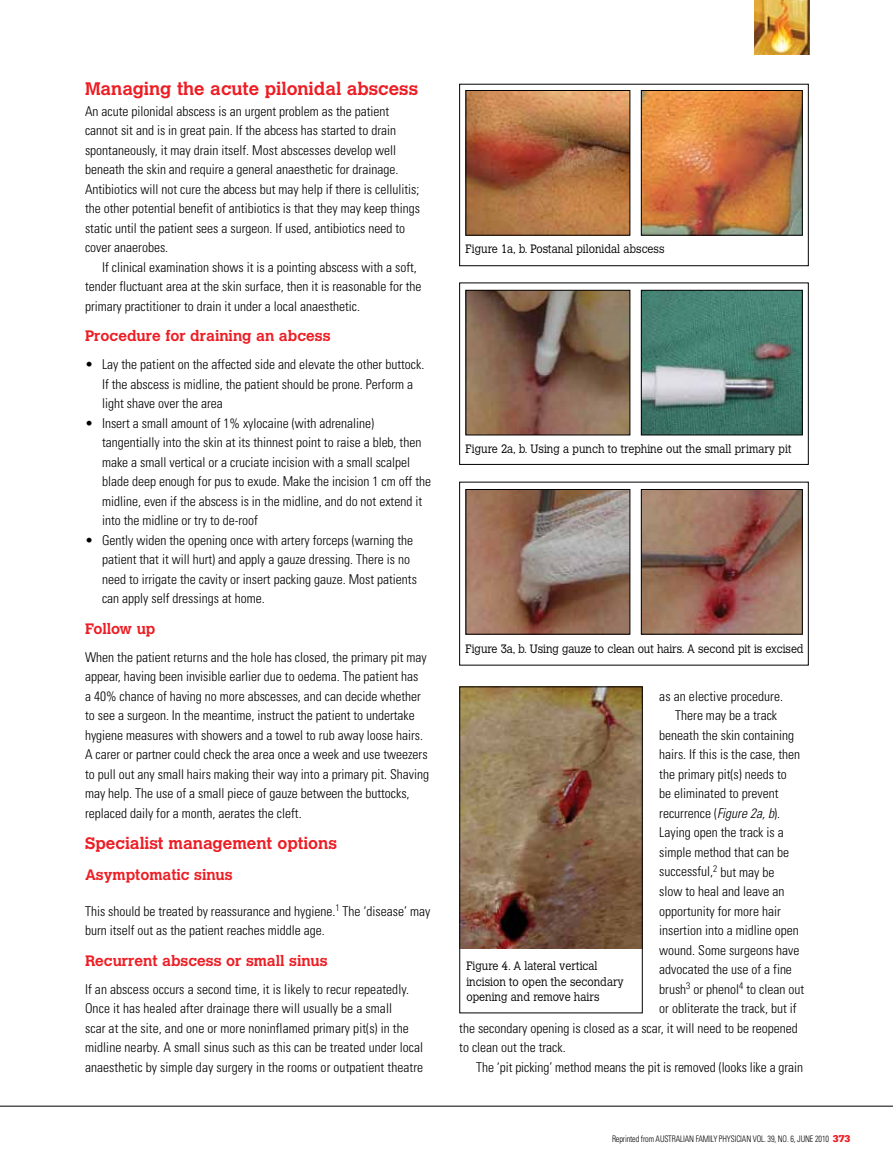
<style>
.page{position:relative;width:893px;height:1170px;background:#fff}
.page>*{position:absolute;margin:0;border:0;box-sizing:border-box;transform-origin:0 0}
.t1{font:700 18px "Calvert";color:#ed1d24}
.t2{font:700 16.5px "Calvert";color:#ed1d24}
.t3{font:700 15px "Calvert";color:#ed1d24}
.t4{font:300 condensed 13.5px/19.5px "Univers LT";color:#000}
.t5{font:300 12px/15.8px "Calvert";color:#000;scale:.9 1}
.t6{font:300 condensed 9px "Univers LT";letter-spacing:-.015em;color:#000;scale:.9 1}
.s1{font-style:italic}
.s2{font-family:"Serifa LT";font-weight:900;font-stretch:normal;font-size:10.5px;color:#ed1d24}
</style>
<div class="page">
<hr style="left:0;top:1105px;width:893px;height:1px;background:#000">
<img style="left:755px;top:0;width:54px;height:54px">
<div style="left:459px;top:84px;width:350px;height:182px;border:1px solid #000"></div>
<img style="left:468px;top:92px;width:160px;height:141px">
<div style="left:466px;top:90px;width:164px;height:145px;border:1px solid #000"></div>
<img style="left:643px;top:92px;width:158px;height:141px">
<div style="left:641px;top:90px;width:162px;height:145px;border:1px solid #000"></div>
<div style="left:459px;top:282px;width:350px;height:183px;border:1px solid #000"></div>
<img style="left:468px;top:292px;width:160px;height:141px">
<div style="left:466px;top:290px;width:164px;height:145px;border:1px solid #000"></div>
<img style="left:643px;top:292px;width:158px;height:141px">
<div style="left:641px;top:290px;width:162px;height:145px;border:1px solid #000"></div>
<div style="left:459px;top:481px;width:350px;height:184px;border:1px solid #000"></div>
<img style="left:468px;top:491px;width:160px;height:141px">
<div style="left:466px;top:489px;width:164px;height:145px;border:1px solid #000"></div>
<img style="left:643px;top:491px;width:158px;height:141px">
<div style="left:641px;top:489px;width:162px;height:145px;border:1px solid #000"></div>
<img style="left:461px;top:688px;width:180px;height:260px">
<div style="left:459px;top:686px;width:184px;height:327px;border:1px solid #000"></div>
<h1 class="t1" style="left:85px;top:77px;width:334px">Managing the acute pilonidal abscess</h1>
<p class="t4" style="left:85px;top:101px;width:338px">An acute pilonidal abscess is an urgent problem as the patient cannot sit and is in great pain. If the abcess has started to drain spontaneously, it may drain itself. Most abscesses develop well beneath the skin and require a general anaesthetic for drainage.<br>Antibiotics will not cure the abcess but may help if there is cellulitis; the other potential benefit of antibiotics is that they may keep things static until the patient sees a surgeon. If used, antibiotics need to cover anaerobes.<br>If clinical examination shows it is a pointing abscess with a soft, tender fluctuant area at the skin surface, then it is reasonable for the primary practitioner to drain it under a local anaesthetic.</p>
<p class="t3" style="left:85px;top:327px;width:247px">Procedure for draining an abcess</p>
<p class="t4" style="left:102px;top:355px;width:324px;text-indent:-17px">• Lay the patient on the affected side and elevate the other buttock.<br>If the abscess is midline, the patient should be prone. Perform a light shave over the area</p>
<p class="t4" style="left:102px;top:413px;width:331px;text-indent:-17px">• Insert a small amount of 1% xylocaine (with adrenaline) tangentially into the skin at its thinnest point to raise a bleb, then make a small vertical or a cruciate incision with a small scalpel blade deep enough for pus to exude. Make the incision 1 cm off the midline, even if the abscess is in the midline, and do not extend it into the midline or try to de-roof</p>
<p class="t4" style="left:102px;top:530px;width:316px;text-indent:-17px">• Gently widen the opening once with artery forceps (warning the patient that it will hurt) and apply a gauze dressing. There is no need to irrigate the cavity or insert packing gauze. Most patients can apply self dressings at home.</p>
<p class="t3" style="left:85px;top:619px;width:72px">Follow up</p>
<p class="t4" style="left:85px;top:647px;width:346px">When the patient returns and the hole has closed, the primary pit may appear, having been invisible earlier due to oedema. The patient has<br>a 40% chance of having no more abscesses, and can decide whether to see a surgeon. I n the meantime, instruct the patient to undertake hygiene measures with showers and a towel to rub away loose hairs.<br>A carer or partner could check the area once a week and use tweezers to pull out any small hairs making their way into a primary pit. Shaving may help. The use of a small piece of gauze between the buttocks, replaced daily for a month, aerates the cleft.</p>
<p class="t2" style="left:85px;top:832px;width:253px">Specialist management options</p>
<p class="t3" style="left:85px;top:864px;width:149px">Asymptomatic sinus</p>
<p class="t4" style="left:85px;top:901px;width:347px">This should be treated by reassurance and hygiene.<sup>1</sup> The ‘disease’ may burn itself out as the patient reaches middle age.</p>
<p class="t3" style="left:85px;top:951px;width:244px">Recurrent abscess or small sinus</p>
<p class="t4" style="left:85px;top:979px;width:340px">If an abscess occurs a second time, it is likely to recur repeatedly.<br>Once it has healed after drainage there will usually be a small<br>scar at the site, and one or more noninflamed primary pit(s) in the midline nearby. A small sinus such as this can be treated under local anaesthetic by simple day surgery in the rooms or outpatient theatre</p>
<p class="t5" style="left:466px;top:241px;width:223px">Figure 1a, b. Postanal pilonidal abscess</p>
<p class="t5" style="left:466px;top:441px;width:363px">Figure 2a, b. Using a punch to trephine out the small primary pit</p>
<p class="t5" style="left:466px;top:641px;width:377px">Figure 3a, b. Using gauze to clean out hairs. A second pit is excised</p>
<p class="t4" style="left:659px;top:686px;width:125px">as an elective procedure.</p>
<p class="t4" style="left:659px;top:706px;width:119px">There may be a track</p>
<p class="t4" style="left:659px;top:725px;width:136px">beneath the skin containing</p>
<p class="t4" style="left:659px;top:745px;width:142px">hairs. If this is the case, then</p>
<p class="t4" style="left:659px;top:764px;width:129px">the primary pit(s) needs to</p>
<p class="t4" style="left:659px;top:783px;width:121px">be eliminated to prevent</p>
<p class="t4" style="left:659px;top:803px;width:122px">recurrence (<span class="s1">Figure 2a, b</span>).</p>
<p class="t4" style="left:659px;top:822px;width:126px">Laying open the track is a</p>
<p class="t4" style="left:659px;top:842px;width:131px">simple method that can be</p>
<p class="t4" style="left:659px;top:861px;width:117px">successful,<sup>2</sup> but may be</p>
<p class="t4" style="left:659px;top:881px;width:127px">slow to heal and leave an</p>
<p class="t4" style="left:659px;top:901px;width:123px">opportunity for more hair</p>
<p class="t4" style="left:659px;top:920px;width:141px">insertion into a midline open</p>
<p class="t4" style="left:659px;top:940px;width:142px">wound. Some surgeons have</p>
<p class="t4" style="left:659px;top:959px;width:134px">advocated the use of a fine</p>
<p class="t4" style="left:659px;top:979px;width:146px">brush<sup>3</sup> or phenol<sup>4</sup> to clean out</p>
<p class="t4" style="left:659px;top:998px;width:139px">or obliterate the track, but if</p>
<p class="t4" style="left:459px;top:1018px;width:340px">the secondary opening is closed as a scar, it will need to be reopened</p>
<p class="t4" style="left:459px;top:1037px;width:108px">to clean out the track.</p>
<p class="t4" style="left:476px;top:1057px;width:328px">The ‘pit picking’ method means the pit is removed (looks like a grain</p>
<p class="t5" style="left:466px;top:957px;width:177px">Figure 4. A lateral vertical incision to open the secondary opening and remove hairs</p>
<p class="t6" style="left:612px;top:1133px;width:266px">Reprinted from Australian Family Physician Vol. 39, No. 6, june 2010 <span class="s2">373</span></p>
</div>
